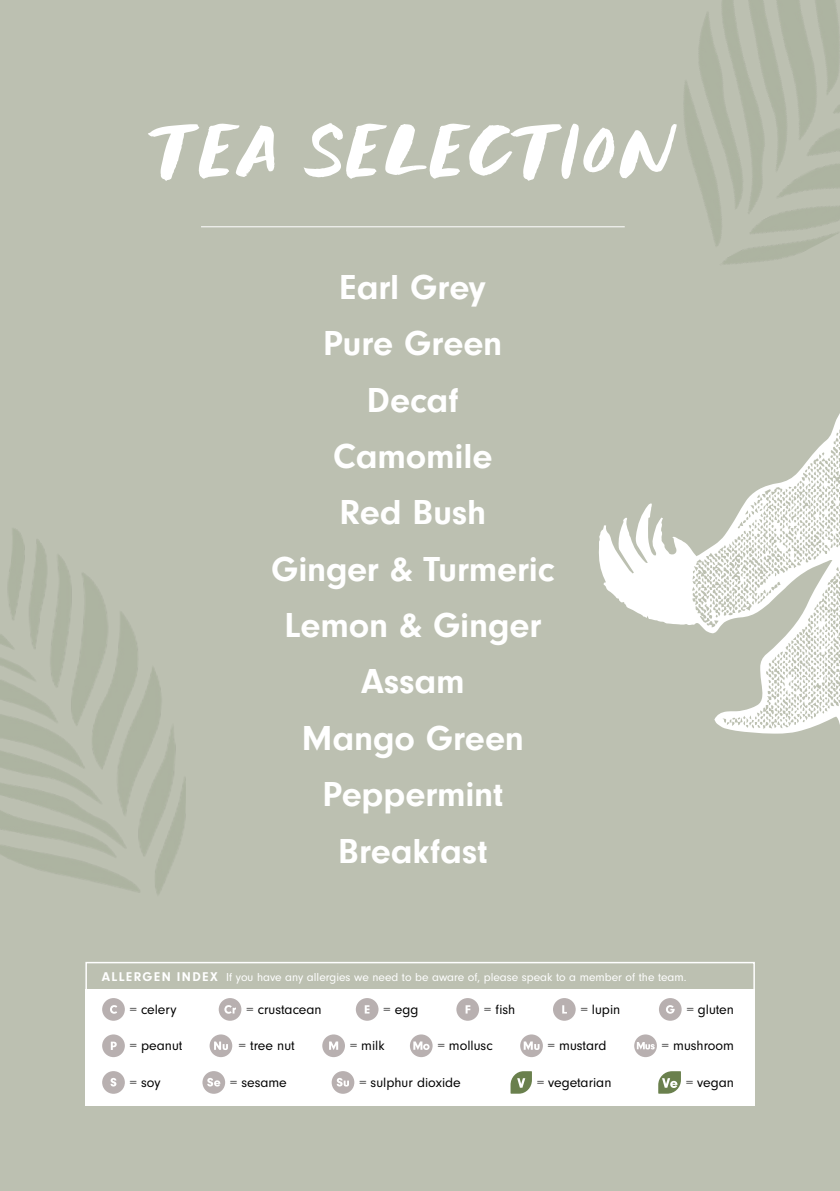
<style>
.page{position:relative;width:840px;height:1191px;background:#fff}
.page>*{position:absolute;margin:0;border:0;box-sizing:border-box;transform-origin:0 0}
.t1{font:96px "Foxglove";color:#fff}
.t2{font:700 36px/56.4px "Neuzeit Gro";letter-spacing:-.005em;color:#fff;text-align:center}
.t3{font:14px "Neuzeit Gro";color:#000}
.t4{font:12px "Neuzeit Gro";color:#fff}
.s1{font-weight:700;font-size:13.2px}
</style>
<div class="page">
<div style="left:0;top:0;width:839px;height:1191px;background:#bcc0b1"></div>
<div style="left:85px;top:989px;width:669px;height:117px;background:#fff"></div>
<div style="left:102px;top:998px;width:23px;height:22px;background:#b8b0b0;border-radius:50%"></div>
<svg style="left:110px;top:1005px;width:7px;height:8px"></svg>
<div style="left:218px;top:998px;width:23px;height:22px;background:#b8b0b0;border-radius:50%"></div>
<svg style="left:224px;top:1005px;width:12px;height:8px"></svg>
<div style="left:456px;top:998px;width:23px;height:22px;background:#b8b0b0;border-radius:50%"></div>
<svg style="left:465px;top:1005px;width:5px;height:8px"></svg>
<div style="left:355px;top:998px;width:23px;height:22px;background:#b8b0b0;border-radius:50%"></div>
<svg style="left:364px;top:1005px;width:5px;height:8px"></svg>
<div style="left:552px;top:998px;width:23px;height:22px;background:#b8b0b0;border-radius:50%"></div>
<svg style="left:562px;top:1005px;width:4px;height:8px"></svg>
<div style="left:520px;top:1034px;width:22px;height:23px;background:#b8b0b0;border-radius:50%"></div>
<svg style="left:523px;top:1041px;width:16px;height:9px"></svg>
<div style="left:102px;top:1034px;width:23px;height:23px;background:#b8b0b0;border-radius:50%"></div>
<svg style="left:111px;top:1041px;width:6px;height:9px"></svg>
<div style="left:209px;top:1034px;width:23px;height:23px;background:#b8b0b0;border-radius:50%"></div>
<svg style="left:214px;top:1041px;width:14px;height:9px"></svg>
<div style="left:409px;top:1034px;width:23px;height:23px;background:#b8b0b0;border-radius:50%"></div>
<svg style="left:413px;top:1041px;width:16px;height:9px"></svg>
<div style="left:322px;top:1034px;width:23px;height:23px;background:#b8b0b0;border-radius:50%"></div>
<svg style="left:329px;top:1041px;width:9px;height:9px"></svg>
<div style="left:102px;top:1071px;width:23px;height:22px;background:#b8b0b0;border-radius:50%"></div>
<svg style="left:110px;top:1078px;width:6px;height:8px"></svg>
<div style="left:202px;top:1071px;width:23px;height:22px;background:#b8b0b0;border-radius:50%"></div>
<svg style="left:207px;top:1078px;width:13px;height:8px"></svg>
<div style="left:331px;top:1071px;width:23px;height:22px;background:#b8b0b0;border-radius:50%"></div>
<svg style="left:336px;top:1078px;width:13px;height:8px"></svg>
<svg style="left:510px;top:1071px;width:21px;height:22px"></svg>
<div style="left:85px;top:962px;width:669px;height:29px;border:2px solid #fff"></div>
<hr style="left:201px;top:226px;width:423px;height:1px;background:#fff">
<img style="left:586px;top:0;width:253px;height:228px">
<svg style="left:598px;top:152px;width:241px;height:954px"></svg>
<h1 class="t1" style="left:150px;top:100px;width:527px">tea selection</h1>
<h2 class="t2" style="left:271px;top:259px;width:285px">Earl Grey<br>Pure Green<br>Decaf<br>Camomile<br>Red Bush<br>Ginger &amp; Turmeric<br>Lemon &amp; Ginger<br>Assam<br>Mango Green<br>Peppermint<br>Breakfast</h2>
<p class="t4" style="left:102px;top:970px;width:586px"><span class="s1">ALLERGEN INDEX</span> If you have any allergies we need to be aware of, please speak to a member of the team.</p>
<p class="t3" style="left:130px;top:1002px;width:48px">= celery</p>
<p class="t3" style="left:246px;top:1002px;width:77px">= crustacean</p>
<p class="t3" style="left:383px;top:1002px;width:36px">= egg</p>
<p class="t3" style="left:484px;top:1002px;width:33px">= fish</p>
<p class="t3" style="left:580px;top:1002px;width:41px">= lupin</p>
<p class="t3" style="left:686px;top:1002px;width:49px">= gluten</p>
<p class="t3" style="left:130px;top:1038px;width:54px">= peanut</p>
<p class="t3" style="left:239px;top:1038px;width:57px">= tree nut</p>
<p class="t3" style="left:350px;top:1038px;width:36px">= milk</p>
<p class="t3" style="left:437px;top:1038px;width:57px">= mollusc</p>
<p class="t3" style="left:547px;top:1038px;width:60px">= mustard</p>
<p class="t3" style="left:661px;top:1038px;width:74px">= mushroom</p>
<p class="t3" style="left:130px;top:1075px;width:32px">= soy</p>
<p class="t3" style="left:230px;top:1075px;width:58px">= sesame</p>
<p class="t3" style="left:359px;top:1075px;width:103px">= sulphur dioxide</p>
<p class="t3" style="left:536px;top:1075px;width:76px">= vegetarian</p>
<p class="t3" style="left:685px;top:1075px;width:49px">= vegan</p>
</div>
